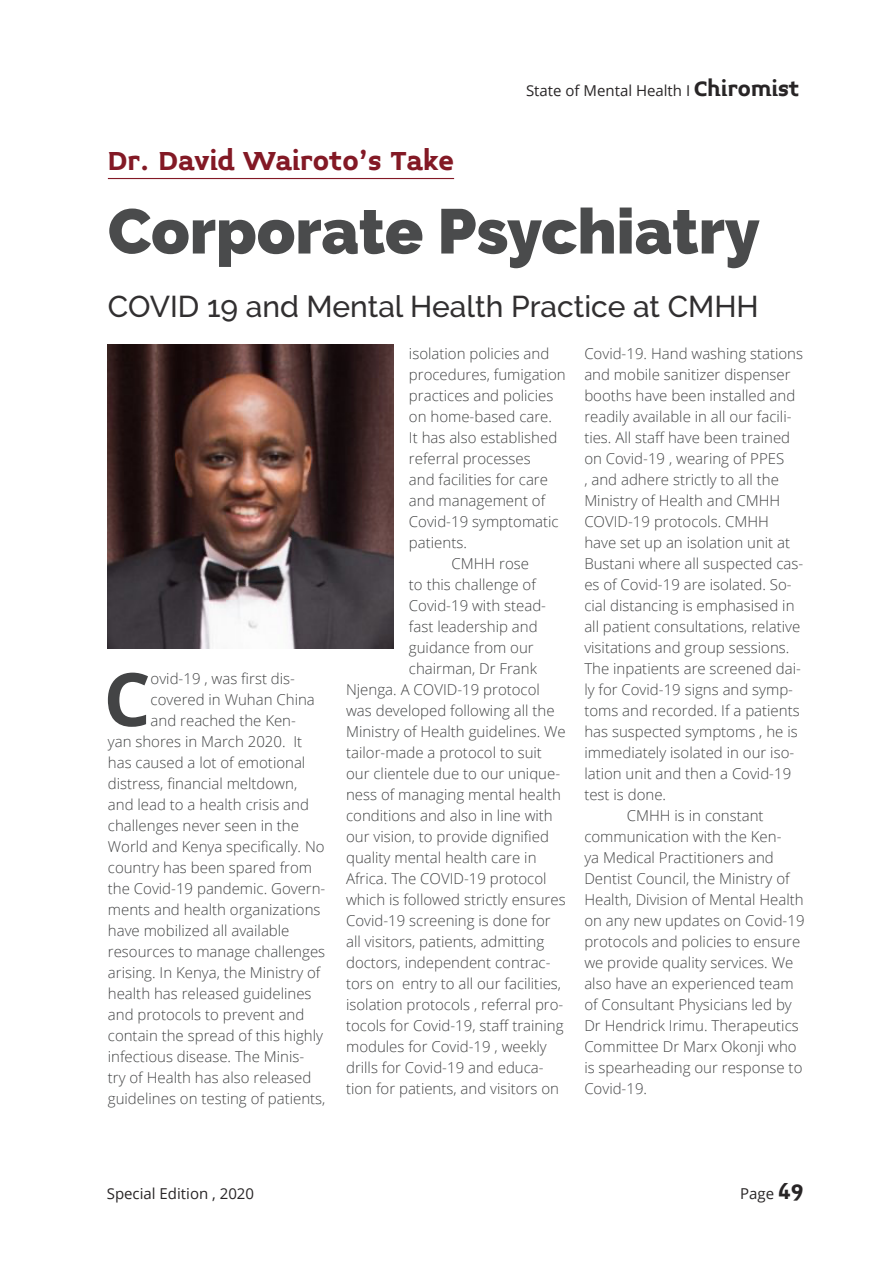
<style>
.page{position:relative;width:893px;height:1263px;background:#fff}
.page>*{position:absolute;margin:0;border:0;box-sizing:border-box;transform-origin:0 0}
.Body_03{font:700 73.8px "Open Sans";color:#434445}
.Headline_01{font:900 63px "Raleway";color:#4a4b4c}
.Headline_03{font:500 30px "Raleway";color:#312f30}
.Bold_Para_04{font:700 30px "Midiet Serif";color:#831925}
.Body_03-2{font:300 15px/21px "Open Sans";color:#434445}
.t1{font:15px "Open Sans";color:#282526}
.s1{font-family:"Midiet Serif";font-weight:700;font-size:24px}
</style>
<div class="page">
<img style="left:107px;top:344px;width:287px;height:304px">
<hr style="left:108px;top:178px;width:346px;height:1px;background:#831925">
<p class="t1" style="left:526px;top:80px;width:275px">State of Mental Health I <span class="s1">Chiromist</span></p>
<p class="Bold_Para_04" style="left:108px;top:143px;width:348px">Dr. David Wairoto’s Take</p>
<p class="Headline_01" style="left:108px;top:195px;width:653px">Corporate Psychiatry</p>
<p class="Headline_03" style="left:108px;top:289px;width:652px">COVID 19 and Mental Health Practice at CMHH</p>
<p class="Body_03" style="left:104px;top:647px;width:49px">C</p>
<p class="Body_03-2" style="left:151px;top:668px;width:146px">ovid-19 , was first dis-</p>
<p class="Body_03-2" style="left:151px;top:689px;width:166px">covered in Wuhan China</p>
<p class="Body_03-2" style="left:151px;top:710px;width:147px">and reached the Ken-</p>
<p class="Body_03-2" style="left:108px;top:731px;width:196px">yan shores in March 2020. It</p>
<p class="Body_03-2" style="left:108px;top:752px;width:199px">has caused a lot of emotional</p>
<p class="Body_03-2" style="left:108px;top:773px;width:191px">distress, financial meltdown,</p>
<p class="Body_03-2" style="left:108px;top:794px;width:203px">and lead to a health crisis and</p>
<p class="Body_03-2" style="left:108px;top:815px;width:193px">challenges never seen in the</p>
<p class="Body_03-2" style="left:108px;top:836px;width:218px">World and Kenya specifically. No</p>
<p class="Body_03-2" style="left:108px;top:857px;width:206px">country has been spared from</p>
<p class="Body_03-2" style="left:108px;top:878px;width:219px">the Covid-19 pandemic. Govern-</p>
<p class="Body_03-2" style="left:108px;top:899px;width:214px">ments and health organizations</p>
<p class="Body_03-2" style="left:108px;top:920px;width:183px">have mobilized all available</p>
<p class="Body_03-2" style="left:108px;top:941px;width:219px">resources to manage challenges</p>
<p class="Body_03-2" style="left:108px;top:962px;width:214px">arising. In Kenya, the Ministry of</p>
<p class="Body_03-2" style="left:108px;top:983px;width:205px">health has released guidelines</p>
<p class="Body_03-2" style="left:108px;top:1004px;width:198px">and protocols to prevent and</p>
<p class="Body_03-2" style="left:108px;top:1025px;width:217px">contain the spread of this highly</p>
<p class="Body_03-2" style="left:108px;top:1046px;width:198px">infectious disease. The Minis-</p>
<p class="Body_03-2" style="left:108px;top:1067px;width:205px">try of Health has also released</p>
<p class="Body_03-2" style="left:108px;top:1088px;width:219px">guidelines on testing of patients,</p>
<p class="Body_03-2" style="left:409px;top:342px;width:158px">isolation policies and procedures, fumigation practices and policies on home-based care.<br>It has also established referral processes<br>and facilities for care and management of<br>Covid-19 symptomatic patients.</p>
<p class="Body_03-2" style="left:451px;top:552px;width:79px">CMHH rose</p>
<p class="Body_03-2" style="left:409px;top:573px;width:128px">to this challenge of</p>
<p class="Body_03-2" style="left:409px;top:594px;width:139px">Covid-19 with stead-</p>
<p class="Body_03-2" style="left:409px;top:615px;width:130px">fast leadership and</p>
<p class="Body_03-2" style="left:409px;top:636px;width:126px">guidance from our</p>
<p class="Body_03-2" style="left:409px;top:657px;width:130px">chairman, Dr Frank</p>
<p class="Body_03-2" style="left:346px;top:678px;width:195px">Njenga. A COVID-19 protocol</p>
<p class="Body_03-2" style="left:346px;top:699px;width:210px">was developed following all the</p>
<p class="Body_03-2" style="left:346px;top:720px;width:221px">Ministry of Health guidelines. We</p>
<p class="Body_03-2" style="left:346px;top:741px;width:197px">tailor-made a protocol to suit</p>
<p class="Body_03-2" style="left:346px;top:762px;width:216px">our clientele due to our unique-</p>
<p class="Body_03-2" style="left:346px;top:783px;width:216px">ness of managing mental health</p>
<p class="Body_03-2" style="left:346px;top:804px;width:208px">conditions and also in line with</p>
<p class="Body_03-2" style="left:346px;top:825px;width:204px">our vision, to provide dignified</p>
<p class="Body_03-2" style="left:346px;top:846px;width:192px">quality mental health care in</p>
<p class="Body_03-2" style="left:346px;top:867px;width:202px">Africa. The COVID-19 protocol</p>
<p class="Body_03-2" style="left:346px;top:888px;width:221px">which is followed strictly ensures</p>
<p class="Body_03-2" style="left:346px;top:909px;width:206px">Covid-19 screening is done for</p>
<p class="Body_03-2" style="left:346px;top:930px;width:200px">all visitors, patients, admitting</p>
<p class="Body_03-2" style="left:346px;top:951px;width:206px">doctors, independent contrac-</p>
<p class="Body_03-2" style="left:346px;top:972px;width:217px">tors on entry to all our facilities,</p>
<p class="Body_03-2" style="left:346px;top:993px;width:219px">isolation protocols , referral pro-</p>
<p class="Body_03-2" style="left:346px;top:1014px;width:219px">tocols for Covid-19, staff training</p>
<p class="Body_03-2" style="left:346px;top:1035px;width:202px">modules for Covid-19 , weekly</p>
<p class="Body_03-2" style="left:346px;top:1056px;width:199px">drills for Covid-19 and educa-</p>
<p class="Body_03-2" style="left:346px;top:1077px;width:214px">tion for patients, and visitors on</p>
<p class="Body_03-2" style="left:584px;top:342px;width:220px">Covid-19. Hand washing stations and mobile sanitizer dispenser booths have been installed and readily available in all our facili&shy;ties. All staff have been trained on Covid-19 , wearing of PPES<br>, and adhere strictly to all the<br>Ministry of Health and CMHH<br>COVID-19 protocols. CMHH have set up an isolation unit at<br>Bustani where all suspected cas&shy;es of Covid-19 are isolated. So&shy;cial distancing is emphasised in all patient consultations, relative visitations and group sessions.<br>The inpatients are screened dai&shy;ly for Covid-19 signs and symp&shy;toms and recorded. If a patients has suspected symptoms , he is immediately isolated in our iso&shy;lation unit and then a Covid-19 test is done.</p>
<p class="Body_03-2" style="left:584px;top:804px;width:222px;text-indent:43px">CMHH is in constant communication with the Ken-<br>ya Medical Practitioners and<br>Dentist Council, the Ministry of<br>Health, Division of Mental Health on any new updates on Covid-19 protocols and policies to ensure we provide quality services. We also have an experienced team of Consultant Physicians led by<br>Dr Hendrick Irimu. Therapeutics<br>Committee Dr Marx Okonji who is spearheading our response to<br>Covid-19.</p>
<p class="t1" style="left:107px;top:1183px;width:149px">Special Edition , 2020</p>
<p class="t1" style="left:740px;top:1183px;width:65px">Page <span class="s1">49</span></p>
</div>
